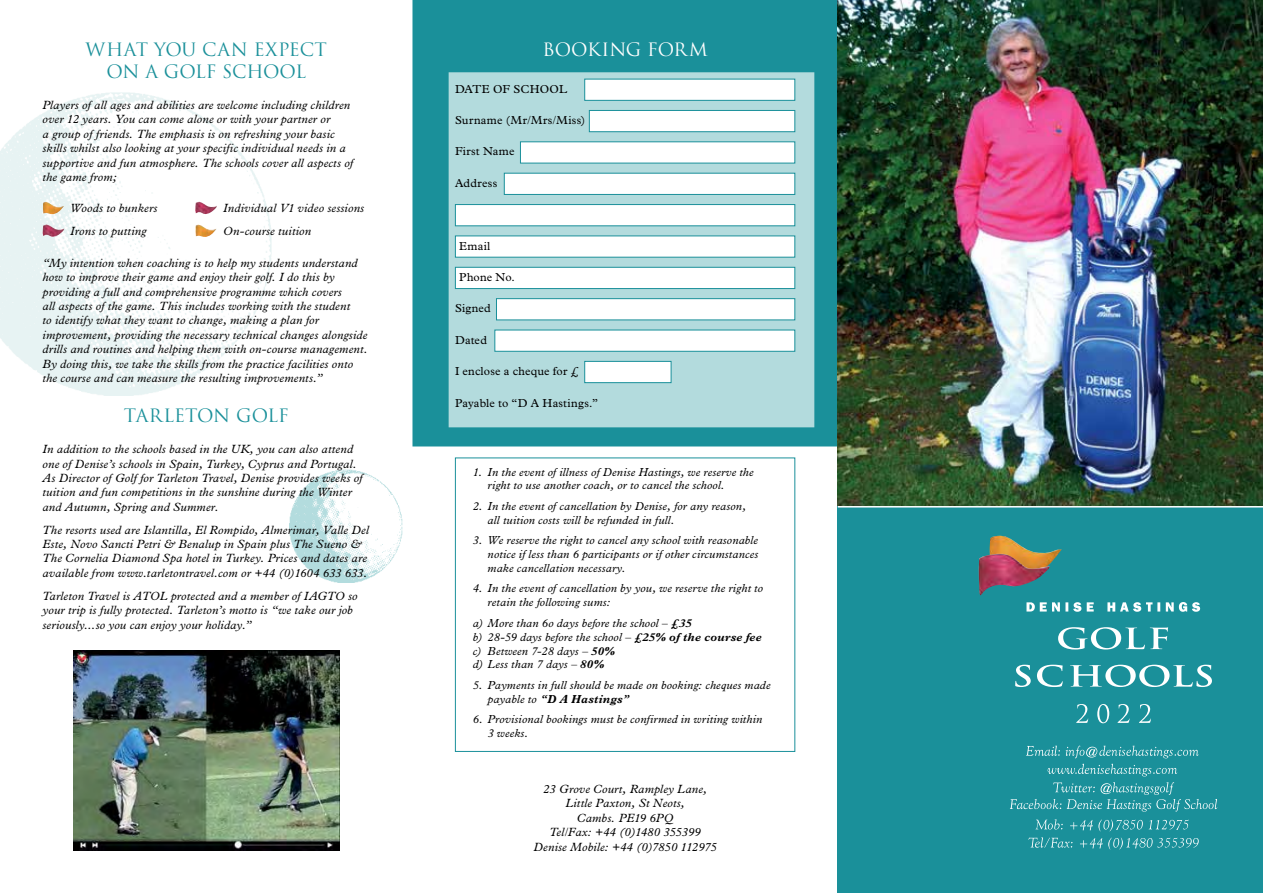
<style>
.page{position:relative;width:1263px;height:893px;background:#fff}
.page>*{position:absolute;margin:0;border:0;box-sizing:border-box;transform-origin:0 0}
.t1{font:18px/21.6px "Trajan";letter-spacing:-.005em;color:#1a909a;text-align:center}
.t2{font:18px "Trajan";letter-spacing:-.01em;color:#fff}
.t3{font:italic 12px/14.4px "Plantin";letter-spacing:.02em;color:#000}
.t4{font:italic 11.7px/14px "Plantin";letter-spacing:.015em;color:#000}
.t5{font:11.7px "Plantin";letter-spacing:.02em;color:#000}
.s1{font-weight:700}
</style>
<div class="page">
<img style="left:0;top:92px;width:272px;height:303px">
<div style="left:412px;top:0;width:426px;height:446px;background:#1a909a"></div>
<div style="left:449px;top:72px;width:365px;height:355px;background:#b3dbdd"></div>
<img style="left:838px;top:0;width:425px;height:506px">
<div style="left:838px;top:506px;width:425px;height:387px;background:#1a909a"></div>
<svg style="left:1026px;top:602px;width:174px;height:10px"></svg>
<svg style="left:1058px;top:627px;width:110px;height:22px"></svg>
<svg style="left:1015px;top:665px;width:197px;height:22px"></svg>
<img style="left:990px;top:536px;width:72px;height:32px">
<img style="left:979px;top:554px;width:70px;height:41px">
<svg style="left:1026px;top:746px;width:172px;height:12px"></svg>
<svg style="left:1047px;top:764px;width:130px;height:12px"></svg>
<svg style="left:1035px;top:819px;width:154px;height:12px"></svg>
<svg style="left:1028px;top:837px;width:171px;height:12px"></svg>
<svg style="left:1010px;top:782px;width:207px;height:30px"></svg>
<svg style="left:1076px;top:704px;width:12px;height:19px"></svg>
<svg style="left:1097px;top:704px;width:12px;height:19px"></svg>
<svg style="left:1117px;top:704px;width:12px;height:19px"></svg>
<svg style="left:1139px;top:704px;width:12px;height:19px"></svg>
<hr style="left:838px;top:506px;width:425px;height:1px;background:#fff">
<svg style="left:584px;top:78px;width:211px;height:23px"></svg>
<svg style="left:589px;top:110px;width:206px;height:22px"></svg>
<svg style="left:520px;top:141px;width:275px;height:23px"></svg>
<svg style="left:503px;top:172px;width:292px;height:23px"></svg>
<svg style="left:455px;top:204px;width:340px;height:23px"></svg>
<svg style="left:455px;top:235px;width:340px;height:23px"></svg>
<svg style="left:455px;top:267px;width:340px;height:22px"></svg>
<svg style="left:496px;top:298px;width:299px;height:23px"></svg>
<svg style="left:494px;top:329px;width:301px;height:23px"></svg>
<svg style="left:584px;top:361px;width:88px;height:22px"></svg>
<div style="left:455px;top:458px;width:340px;height:294px;border:1px solid #1a909a"></div>
<img style="left:73px;top:651px;width:266px;height:199px">
<img style="left:289px;top:470px;width:113px;height:113px">
<img style="left:43px;top:202px;width:21px;height:12px">
<img style="left:43px;top:224px;width:21px;height:13px">
<img style="left:195px;top:202px;width:22px;height:12px">
<img style="left:195px;top:225px;width:22px;height:12px">
<h1 class="t1" style="left:86px;top:39px;width:243px">WHAT YOU CAN EXPECT<br>ON A GOLF SCHOOL</h1>
<p class="t3" style="left:43px;top:98px;width:312px">Players of all ages and abilities are welcome including children over 12 years. You can come alone or with your partner or<br>a group of friends. The emphasis is on refreshing your basic skills whilst also looking at your specific individual needs in a supportive and fun atmosphere. The schools cover all aspects of the game from;</p>
<p class="t3" style="left:70px;top:201px;width:89px">Woods to bunkers</p>
<p class="t3" style="left:223px;top:201px;width:143px">Individual V1 video sessions</p>
<p class="t3" style="left:70px;top:224px;width:78px">Irons to putting</p>
<p class="t3" style="left:223px;top:224px;width:89px">On-course tuition</p>
<p class="t3" style="left:43px;top:255px;width:327px">“My intention when coaching is to help my students understand how to improve their game and enjoy their golf. I do this by providing a full and comprehensive programme which covers<br>all aspects of the game. This includes working with the student<br>to identify what they want to change, making a plan for improvement, providing the necessary technical changes alongside drills and routines and helping them with on-course management.<br>By doing this, we take the skills from the practice facilities onto the course and can measure the resulting improvements.”</p>
<h1 class="t1" style="left:124px;top:404px;width:167px">TARLETON GOLF</h1>
<p class="t3" style="left:43px;top:442px;width:322px">In addition to the schools based in the UK, you can also attend one of Denise’s schools in Spain, Turkey, Cyprus and Portugal.<br>As Director of Golf for Tarleton Travel, Denise provides weeks of tuition and fun competitions in the sunshine during the Winter and Autumn, Spring and Summer.</p>
<p class="t3" style="left:43px;top:522px;width:328px">The resorts used are Islantilla, El Rompido, Almerimar, Valle Del Este, Novo Sancti Petri &amp; Benalup in Spain plus The Sueno &amp; The Cornelia Diamond Spa hotel in Turkey. Prices and dates are available from www.tarletontravel.com or +44 (0)1604 633 633.</p>
<p class="t3" style="left:43px;top:588px;width:316px">Tarleton Travel is ATOL protected and a member of IAGTO so your trip is fully protected. Tarleton’s motto is “we take our job seriously...so you can enjoy your holiday.”</p>
<h1 class="t2" style="left:543px;top:39px;width:166px">BOOKING FORM</h1>
<p class="t5" style="left:455px;top:82px;width:113px">DATE OF SCHOOL</p>
<p class="t5" style="left:455px;top:113px;width:132px">Surname (Mr/Mrs/Miss)</p>
<p class="t5" style="left:455px;top:145px;width:61px">First Name</p>
<p class="t5" style="left:455px;top:176px;width:44px">Address</p>
<p class="t5" style="left:459px;top:239px;width:33px">Email</p>
<p class="t5" style="left:459px;top:270px;width:57px">Phone No.</p>
<p class="t5" style="left:455px;top:302px;width:37px">Signed</p>
<p class="t5" style="left:455px;top:333px;width:34px">Dated</p>
<p class="t5" style="left:455px;top:365px;width:125px">I enclose a cheque for £</p>
<p class="t5" style="left:455px;top:396px;width:144px">Payable to “D A Hastings.”</p>
<p class="t4" style="left:488px;top:465px;width:268px;text-indent:-15px">1. In the event of illness of Denise Hastings, we reserve the right to use another coach, or to cancel the school.</p>
<p class="t4" style="left:488px;top:499px;width:260px;text-indent:-15px">2. In the event of cancellation by Denise, for any reason, all tuition costs will be refunded in full.</p>
<p class="t4" style="left:488px;top:533px;width:272px;text-align:justify;text-indent:-15px">3. We reserve the right to cancel any school with reasonable notice if less than 6 participants or if other circumstances make cancellation necessary.</p>
<p class="t4" style="left:488px;top:581px;width:277px;text-indent:-15px">4. In the event of cancellation by you, we reserve the right to retain the following sums:</p>
<p class="t4" style="left:473px;top:616px;width:290px">a) More than 6o days before the school – <span class="s1">£35<br></span>b) 28-59 days before the school – <span class="s1">£25% of the course fee </span>c) Between 7-28 days – <span class="s1">50%<br></span>d) Less than 7 days – <span class="s1">80%</span></p>
<p class="t4" style="left:488px;top:678px;width:284px;text-indent:-15px">5. Payments in full should be made on booking: cheques made payable to <span class="s1">“D A Hastings”</span></p>
<p class="t4" style="left:488px;top:712px;width:276px;text-indent:-15px">6. Provisional bookings must be confirmed in writing within<br>3 weeks.</p>
<p class="t3" style="left:534px;top:782px;width:185px;text-align:center">23 Grove Court, Rampley Lane,<br>Little Paxton, St Neots,<br>Cambs. PE19 6PQ<br>Tel/Fax: +44 (0)1480 355399<br>Denise Mobile: +44 (0)7850 112975</p>
</div>
